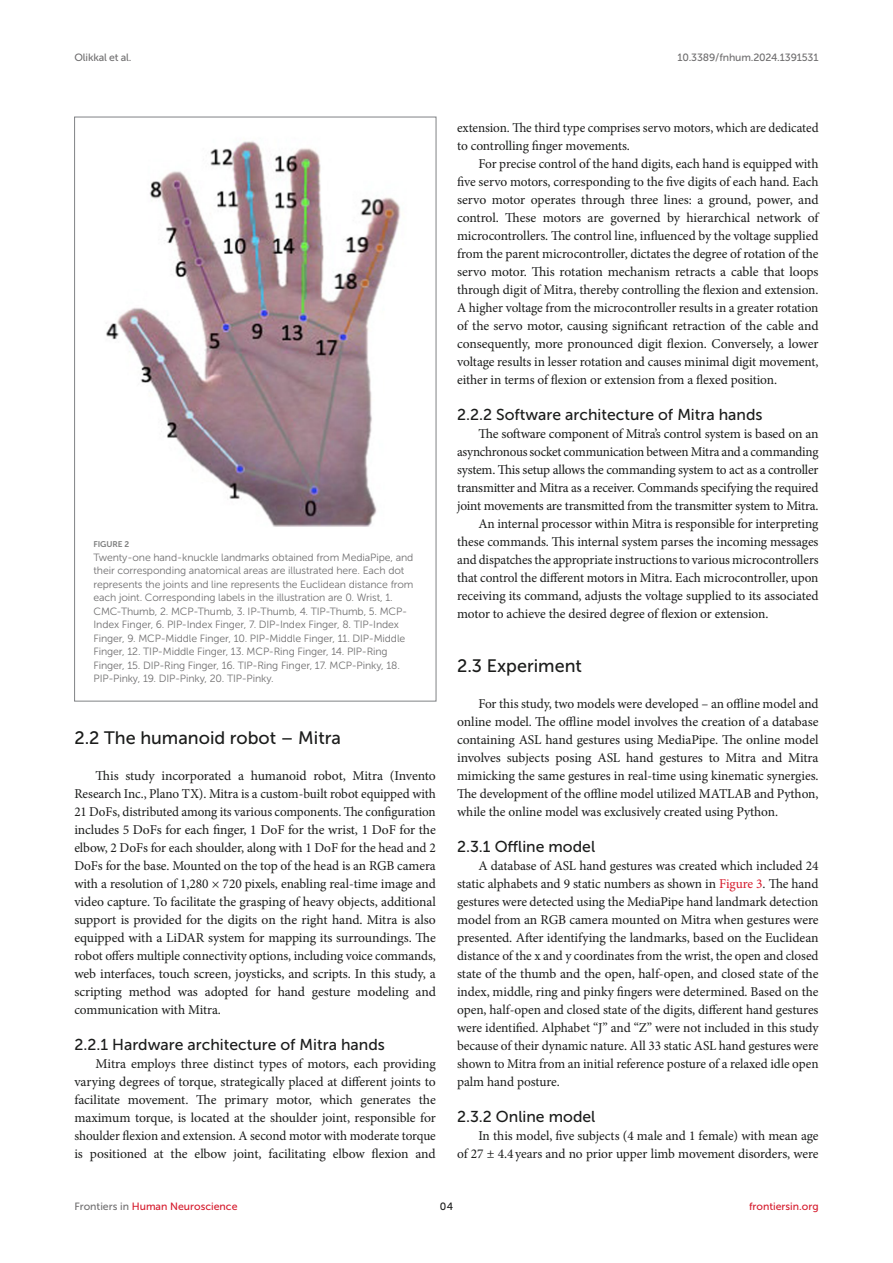
<style>
.page{position:relative;width:893px;height:1263px;background:#fff}
.page>*{position:absolute;margin:0;border:0;box-sizing:border-box;transform-origin:0 0}
.HEAD_2{font:18px "Museo Sans 500";color:#1b1c1b}
.HEAD_3{font:15.75px "Museo Sans 500";color:#1b1c1b}
.TEXT_FLUSH{font:13.5px/18px "Minion Pro";letter-spacing:-.01em;color:#1b1c1b;text-align:justify}
.TEXT{font:13.5px/18px "Minion Pro";letter-spacing:-.005em;color:#1b1c1b;text-align:justify}
.FIG_LEG{font:10.5px/13.5px "Museo Sans 300";letter-spacing:-.01em;color:#706f70}
.t1{font:10.5px "Museo Sans 500";color:#d51a2c}
.t2{font:10.5px "Museo Sans 500";letter-spacing:-.015em;color:#706f70}
.t3{font:10.5px "Museo Sans 500";color:#1b1c1b}
.FIG_HD{font:8.25px "Museo Sans 700";letter-spacing:-.01em;color:#7e7f7f}
.s1{color:#d51a2c}
.s2{color:#706f70}
</style>
<div class="page">
<img style="left:106px;top:141px;width:294px;height:386px">
<p class="t2" style="left:74px;top:51px;width:59px">Olikkal et al.</p>
<p class="t2" style="left:677px;top:51px;width:143px">10.3389/fnhum.2024.1391531</p>
<p class="FIG_HD" style="left:94px;top:540px;width:37px">FIGURE 2</p>
<p class="FIG_LEG" style="left:94px;top:550px;width:321px">Twenty-one hand-knuckle landmarks obtained from MediaPipe, and their corresponding anatomical areas are illustrated here. Each dot represents the joints and line represents the Euclidean distance from each joint. Corresponding labels in the illustration are 0. Wrist, 1.<br>CMC-Thumb, 2. MCP-Thumb, 3. IP-Thumb, 4. TIP-Thumb, 5. MCP-Index Finger, 6. PIP-Index Finger, 7. DIP-Index Finger, 8. TIP-Index Finger, 9. MCP-Middle Finger, 10. PIP-Middle Finger, 11. DIP-Middle Finger, 12. TIP-Middle Finger, 13. MCP-Ring Finger, 14. PIP-Ring Finger, 15. DIP-Ring Finger, 16. TIP-Ring Finger, 17. MCP-Pinky, 18.<br>PIP-Pinky, 19. DIP-Pinky, 20. TIP-Pinky.</p>
<p class="HEAD_2" style="left:74px;top:728px;width:268px">2.2 The humanoid robot – Mitra</p>
<p class="TEXT_FLUSH" style="left:74px;top:767px;width:363px;text-indent:21px">This study incorporated a humanoid robot, Mitra (Invento Research Inc., Plano TX). Mitra is a custom-built robot equipped with 21 DoFs, distributed among its various components. The configuration includes 5 DoFs for each finger, 1 DoF for the wrist, 1 DoF for the elbow, 2 DoFs for each shoulder, along with 1 DoF for the head and 2<br>DoFs for the base. Mounted on the top of the head is an RGB camera with a resolution of 1,280 × 720 pixels, enabling real-time image and video capture. To facilitate the grasping of heavy objects, additional support is provided for the digits on the right hand. Mitra is also equipped with a LiDAR system for mapping its surroundings. The robot offers multiple connectivity options, including voice commands, web interfaces, touch screen, joysticks, and scripts. In this study, a scripting method was adopted for hand gesture modeling and communication with Mitra.</p>
<p class="HEAD_3" style="left:74px;top:1036px;width:312px">2.2.1 Hardware architecture of Mitra hands</p>
<p class="TEXT_FLUSH" style="left:74px;top:1055px;width:363px;text-indent:21px">Mitra employs three distinct types of motors, each providing varying degrees of torque, strategically placed at different joints to facilitate movement. The primary motor, which generates the maximum torque, is located at the shoulder joint, responsible for shoulder flexion and extension. A second motor with moderate torque is positioned at the elbow joint, facilitating elbow flexion and</p>
<p class="TEXT_FLUSH" style="left:457px;top:119px;width:363px">extension. The third type comprises servo motors, which are dedicated to controlling finger movements.</p>
<p class="TEXT" style="left:457px;top:155px;width:363px;text-indent:21px">For precise control of the hand digits, each hand is equipped with five servo motors, corresponding to the five digits of each hand. Each servo motor operates through three lines: a ground, power, and control. These motors are governed by hierarchical network of microcontrollers. The control line, influenced by the voltage supplied from the parent microcontroller, dictates the degree of rotation of the servo motor. This rotation mechanism retracts a cable that loops through digit of Mitra, thereby controlling the flexion and extension.<br>A higher voltage from the microcontroller results in a greater rotation of the servo motor, causing significant retraction of the cable and consequently, more pronounced digit flexion. Conversely, a lower voltage results in lesser rotation and causes minimal digit movement, either in terms of flexion or extension from a flexed position.</p>
<p class="HEAD_3" style="left:457px;top:406px;width:307px">2.2.2 Software architecture of Mitra hands</p>
<p class="TEXT_FLUSH" style="left:457px;top:425px;width:363px;text-indent:21px">The software component of Mitra’s control system is based on an asynchronous socket communication between Mitra and a commanding system. This setup allows the commanding system to act as a controller transmitter and Mitra as a receiver. Commands specifying the required joint movements are transmitted from the transmitter system to Mitra.</p>
<p class="TEXT" style="left:457px;top:515px;width:363px;text-indent:21px">An internal processor within Mitra is responsible for interpreting these commands. This internal system parses the incoming messages and dispatches the appropriate instructions to various microcontrollers that control the different motors in Mitra. Each microcontroller, upon receiving its command, adjusts the voltage supplied to its associated motor to achieve the desired degree of flexion or extension.</p>
<p class="HEAD_2" style="left:457px;top:656px;width:126px">2.3 Experiment</p>
<p class="TEXT_FLUSH" style="left:457px;top:695px;width:363px;text-indent:21px">For this study, two models were developed – an offline model and online model. The offline model involves the creation of a database containing ASL hand gestures using MediaPipe. The online model involves subjects posing ASL hand gestures to Mitra and Mitra mimicking the same gestures in real-time using kinematic synergies.<br>The development of the offline model utilized MATLAB and Python, while the online model was exclusively created using Python.</p>
<p class="HEAD_3" style="left:457px;top:838px;width:140px">2.3.1 Offline model</p>
<p class="TEXT_FLUSH" style="left:457px;top:857px;width:363px;text-indent:21px">A database of ASL hand gestures was created which included 24 static alphabets and 9 static numbers as shown in <span class="s1">Figure 3</span>. The hand gestures were detected using the MediaPipe hand landmark detection model from an RGB camera mounted on Mitra when gestures were presented. After identifying the landmarks, based on the Euclidean distance of the x and y coordinates from the wrist, the open and closed state of the thumb and the open, half-open, and closed state of the index, middle, ring and pinky fingers were determined. Based on the open, half-open and closed state of the digits, different hand gestures were identified. Alphabet “J” and “Z” were not included in this study because of their dynamic nature. All 33 static ASL hand gestures were shown to Mitra from an initial reference posture of a relaxed idle open palm hand posture.</p>
<p class="HEAD_3" style="left:457px;top:1108px;width:140px">2.3.2 Online model</p>
<p class="TEXT_FLUSH" style="left:457px;top:1127px;width:363px;text-align:right">In this model, five subjects (4 male and 1 female) with mean age<br>of 27 ± 4.4years and no prior upper limb movement disorders, were</p>
<p class="t1" style="left:74px;top:1200px;width:165px"><span class="s2">Frontiers in</span> Human Neuroscience</p>
<p class="t3" style="left:440px;top:1200px;width:15px">04</p>
<p class="t1" style="left:749px;top:1200px;width:71px">frontiersin.org</p>
</div>
